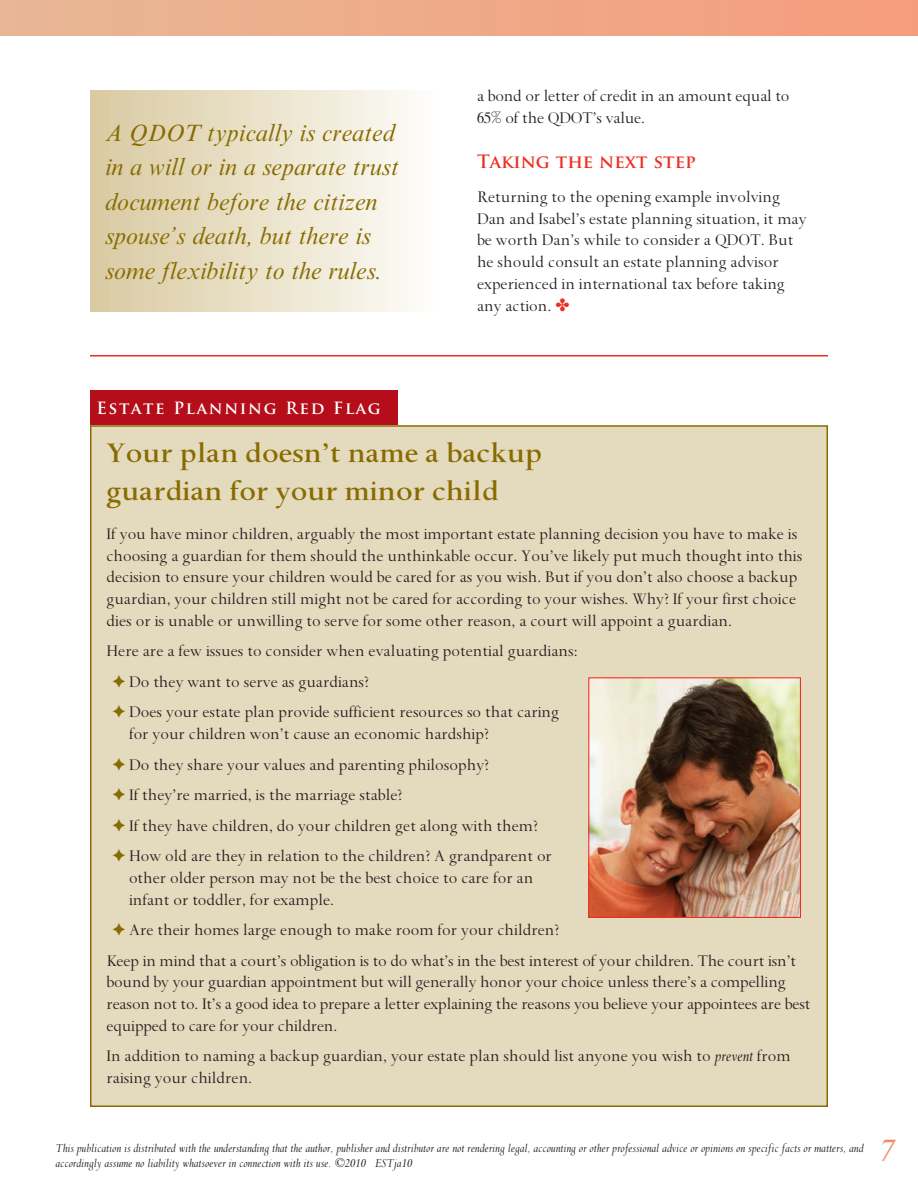
<style>
.page{position:relative;width:918px;height:1188px;background:#fff}
.page>*{position:absolute;margin:0;border:0;box-sizing:border-box;transform-origin:0 0}
.t1{font:600 31.5px/37.8px "Spectrum MT Std";color:#886c00}
.t2{font:italic 31.5px "Times New Roman MT Std";color:#f58966}
.t3{font:italic 24px/34.5px "Times New Roman MT Std";color:#886c00}
.t4{font:18px/21.6px "Spectrum MT Std";color:#231f20}
.t5{font:700 18px "Trajan Pro";color:#ee2e22}
.t6{font:700 16.5px "Trajan Pro";letter-spacing:.1em;color:#fff}
.t7{font:italic 13.5px/15px "Spectrum MT Std";color:#231f20}
.s1{color:#886c00}
.s2{font-style:italic}
</style>
<div class="page">
<div style="left:0;top:0;width:918px;height:36px;background:#efaa89"></div>
<hr style="left:90px;top:355px;width:738px;height:1px;background:#ee2e22">
<div style="left:90px;top:391px;width:307px;height:34px;background:#b50e1a"></div>
<div style="left:91px;top:426px;width:736px;height:680px;background:#e4dabd"></div>
<img style="left:590px;top:679px;width:209px;height:237px">
<div style="left:588px;top:677px;width:213px;height:241px;border:1px solid #ee2e22"></div>
<div style="left:90px;top:90px;width:351px;height:222px;background:linear-gradient(to right,#d8c99f,#fefdfb)"></div>
<h2 class="t3" style="left:105px;top:115px;width:295px">A QDOT typically is created in a will or in a separate trust document before the citizen spouse’s death, but there is some flexibility to the rules.</h2>
<p class="t4" style="left:477px;top:86px;width:314px">a bond or letter of credit in an amount equal to<br>65% of the QDOT’s value.</p>
<p class="t5" style="left:477px;top:150px;width:220px">Taking the next step</p>
<p class="t4" style="left:477px;top:186px;width:331px">Returning to the opening example involving Dan and Isabel’s estate planning situation, it may be worth Dan’s while to consider a QDOT. But he should consult an estate planning advisor experienced in international tax before taking any action.</p>
<p class="t6" style="left:96px;top:398px;width:286px">Estate Planning Red Flag</p>
<h1 class="t1" style="left:106px;top:434px;width:437px">Your plan doesn’t name a backup guardian for your minor child</h1>
<p class="t4" style="left:106px;top:523px;width:698px">If you have minor children, arguably the most important estate planning decision you have to make is choosing a guardian for them should the unthinkable occur. You’ve likely put much thought into this decision to ensure your children would be cared for as you wish. But if you don’t also choose a backup guardian, your children still might not be cared for according to your wishes. Why? If your first choice dies or is unable or unwilling to serve for some other reason, a court will appoint a guardian.</p>
<p class="t4" style="left:112px;top:636px;width:467px;line-height:30.6px;text-indent:-6px">Here are a few issues to consider when evaluating potential guardians: <span class="s1">✦</span> Do they want to serve as guardians?<br><span class="s1">✦</span> Does your estate plan provide sufficient resources so that caring</p>
<p class="t4" style="left:112px;top:719px;width:441px;line-height:30.6px;text-indent:16px">for your children won’t cause an economic hardship?<br><span class="s1">✦</span> Do they share your values and parenting philosophy?<br><span class="s1">✦</span> If they’re married, is the marriage stable?<br><span class="s1">✦</span> If they have children, do your children get along with them? <span class="s1">✦</span> How old are they in relation to the children? A grandparent or</p>
<p class="t4" style="left:129px;top:867px;width:406px">other older person may not be the best choice to care for an infant or toddler, for example.</p>
<p class="t4" style="left:106px;top:915px;width:691px;line-height:30.6px;text-indent:6px"><span class="s1">✦</span> Are their homes large enough to make room for your children?<br>Keep in mind that a court’s obligation is to do what’s in the best interest of your children. The court isn’t</p>
<p class="t4" style="left:106px;top:972px;width:706px">bound by your guardian appointment but will generally honor your choice unless there’s a compelling reason not to. It’s a good idea to prepare a letter explaining the reasons you believe your appointees are best equipped to care for your children.</p>
<p class="t4" style="left:106px;top:1045px;width:686px">In addition to naming a backup guardian, your estate plan should list anyone you wish to <span class="s2">prevent</span> from raising your children.</p>
<p class="t7" style="left:56px;top:1140px;width:810px">This publication is distributed with the understanding that the author, publisher and distributor are not rendering legal, accounting or other professional advice or opinions on specific facts or matters, and accordingly assume no liability whatsoever in connection with its use. ©2010 ESTja10</p>
<h1 class="t2" style="left:879px;top:1133px;width:17px">7</h1>
</div>
